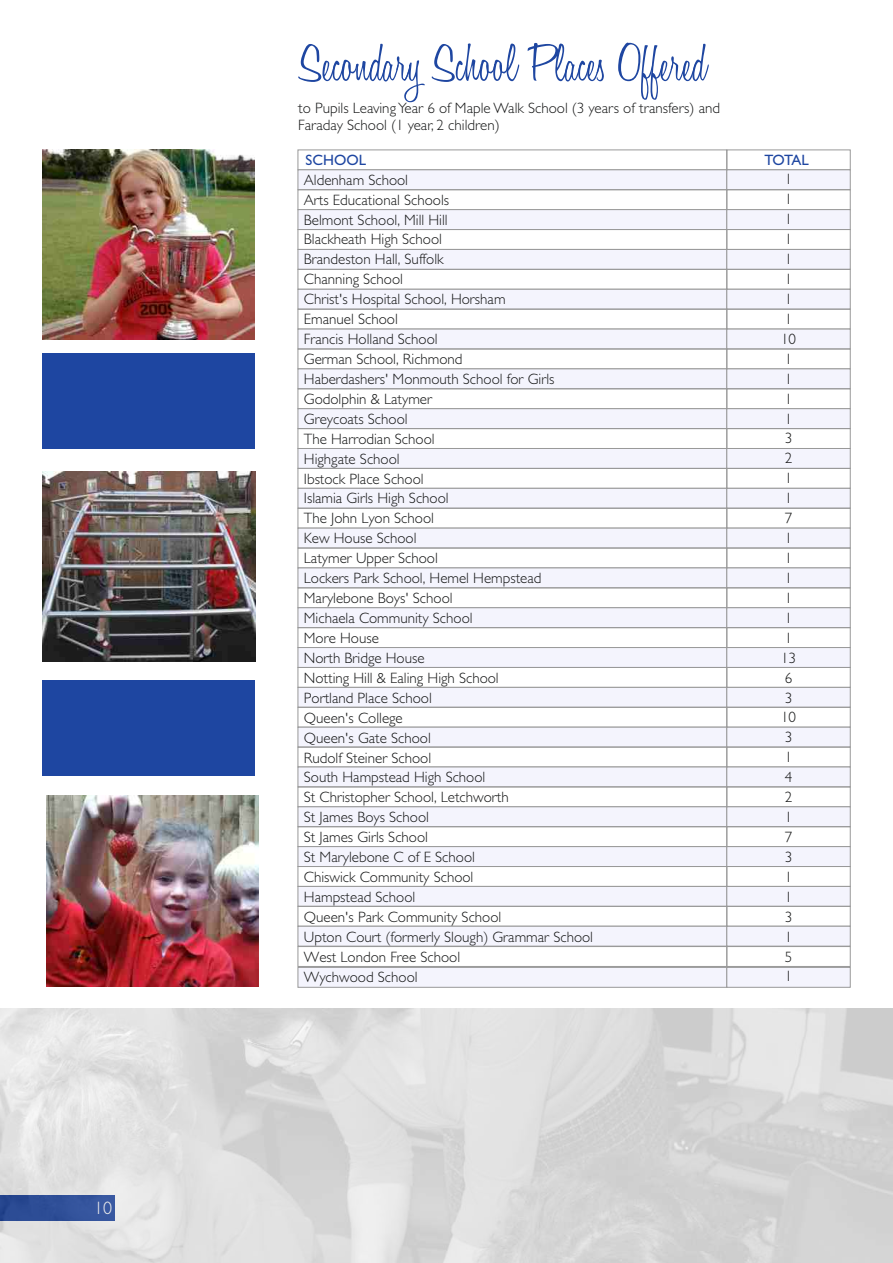
<style>
.page{position:relative;width:893px;height:1263px;background:#fff}
.page>*{position:absolute;margin:0;border:0;box-sizing:border-box;transform-origin:0 0}
.t1{font:300 54px "Honey Script";color:#1e46a1}
.t2{font:300 18px "Gill Sans";color:#fff}
.t3{font:300 15px/20px "Gill Sans";color:#151616}
.t4{font:300 15px/17.2px "Gill Sans Std";color:#151616}
.t5{font:15px "Gill Sans";color:#1e46a1}
</style>
<div class="page">
<img style="left:43px;top:472px;width:212px;height:189px">
<div style="left:43px;top:680px;width:212px;height:96px;background:#1e46a1"></div>
<img style="left:47px;top:795px;width:212px;height:191px">
<div style="left:43px;top:353px;width:212px;height:96px;background:#1e46a1"></div>
<img style="left:42px;top:150px;width:213px;height:189px">
<div style="left:298px;top:269px;width:429px;height:20px;border:1px solid #999"></div>
<div style="left:298px;top:309px;width:429px;height:20px;border:1px solid #999"></div>
<div style="left:298px;top:349px;width:429px;height:20px;border:1px solid #999"></div>
<div style="left:298px;top:389px;width:429px;height:20px;border:1px solid #999"></div>
<div style="left:298px;top:508px;width:429px;height:20px;border:1px solid #999"></div>
<div style="left:298px;top:548px;width:429px;height:20px;border:1px solid #999"></div>
<div style="left:298px;top:588px;width:429px;height:20px;border:1px solid #999"></div>
<div style="left:298px;top:707px;width:429px;height:20px;border:1px solid #999"></div>
<div style="left:298px;top:747px;width:429px;height:20px;border:1px solid #999"></div>
<div style="left:298px;top:787px;width:429px;height:20px;border:1px solid #999"></div>
<div style="left:298px;top:906px;width:429px;height:20px;border:1px solid #999"></div>
<div style="left:298px;top:946px;width:429px;height:21px;border:1px solid #999"></div>
<svg style="left:298px;top:967px;width:553px;height:21px"></svg>
<svg style="left:298px;top:169px;width:553px;height:21px"></svg>
<svg style="left:298px;top:209px;width:553px;height:21px"></svg>
<div style="left:727px;top:229px;width:123px;height:21px;border:1px solid #999"></div>
<svg style="left:298px;top:249px;width:553px;height:21px"></svg>
<div style="left:727px;top:269px;width:123px;height:20px;border:1px solid #999"></div>
<svg style="left:298px;top:289px;width:553px;height:20px"></svg>
<div style="left:727px;top:309px;width:123px;height:20px;border:1px solid #999"></div>
<svg style="left:298px;top:329px;width:553px;height:20px"></svg>
<div style="left:727px;top:349px;width:123px;height:20px;border:1px solid #999"></div>
<svg style="left:298px;top:369px;width:553px;height:20px"></svg>
<div style="left:727px;top:389px;width:123px;height:20px;border:1px solid #999"></div>
<svg style="left:298px;top:408px;width:553px;height:21px"></svg>
<div style="left:727px;top:428px;width:123px;height:21px;border:1px solid #999"></div>
<svg style="left:298px;top:448px;width:553px;height:21px"></svg>
<div style="left:727px;top:468px;width:123px;height:20px;border:1px solid #999"></div>
<svg style="left:298px;top:488px;width:553px;height:20px"></svg>
<div style="left:727px;top:508px;width:123px;height:20px;border:1px solid #999"></div>
<svg style="left:298px;top:528px;width:553px;height:20px"></svg>
<div style="left:727px;top:548px;width:123px;height:20px;border:1px solid #999"></div>
<svg style="left:298px;top:568px;width:553px;height:20px"></svg>
<div style="left:727px;top:588px;width:123px;height:20px;border:1px solid #999"></div>
<svg style="left:298px;top:607px;width:553px;height:21px"></svg>
<div style="left:727px;top:627px;width:123px;height:21px;border:1px solid #999"></div>
<svg style="left:298px;top:647px;width:553px;height:21px"></svg>
<div style="left:727px;top:667px;width:123px;height:20px;border:1px solid #999"></div>
<svg style="left:298px;top:687px;width:553px;height:21px"></svg>
<div style="left:727px;top:707px;width:123px;height:20px;border:1px solid #999"></div>
<svg style="left:298px;top:727px;width:553px;height:20px"></svg>
<div style="left:727px;top:747px;width:123px;height:20px;border:1px solid #999"></div>
<svg style="left:298px;top:767px;width:553px;height:20px"></svg>
<div style="left:727px;top:787px;width:123px;height:20px;border:1px solid #999"></div>
<svg style="left:298px;top:806px;width:553px;height:21px"></svg>
<div style="left:727px;top:826px;width:123px;height:21px;border:1px solid #999"></div>
<svg style="left:298px;top:846px;width:553px;height:21px"></svg>
<div style="left:727px;top:866px;width:123px;height:20px;border:1px solid #999"></div>
<svg style="left:298px;top:886px;width:553px;height:21px"></svg>
<div style="left:727px;top:906px;width:123px;height:20px;border:1px solid #999"></div>
<svg style="left:298px;top:926px;width:553px;height:20px"></svg>
<div style="left:727px;top:946px;width:123px;height:21px;border:1px solid #999"></div>
<img style="left:0;top:1008px;width:893px;height:255px">
<p class="t2" style="left:94px;top:1202px;width:19px">10</p>
<h1 class="t1" style="left:300px;top:41px;width:409px">Secondary School Places Offered</h1>
<p class="t4" style="left:298px;top:101px;width:423px">to Pupils Leaving Year 6 of Maple Walk School (3 years of transfers) and<br>Faraday School (1 year, 2 children)</p>
<p class="t5" style="left:306px;top:154px;width:62px">SCHOOL</p>
<p class="t5" style="left:764px;top:154px;width:46px">TOTAL</p>
<p class="t3" style="left:304px;top:171px;width:291px">Aldenham School<br>Arts Educational Schools<br>Belmont School, Mill Hill<br>Blackheath High School<br>Brandeston Hall, Suffolk<br>Channing School<br>Christ's Hospital School, Horsham<br>Emanuel School<br>Francis Holland School<br>German School, Richmond<br>Haberdashers' Monmouth School for Girls<br>Godolphin &amp; Latymer<br>Greycoats School<br>The Harrodian School<br>Highgate School<br>Ibstock Place School<br>Islamia Girls High School<br>The John Lyon School<br>Kew House School<br>Latymer Upper School<br>Lockers Park School, Hemel Hempstead<br>Marylebone Boys' School<br>Michaela Community School<br>More House<br>North Bridge House<br>Notting Hill &amp; Ealing High School<br>Portland Place School<br>Queen's College<br>Queen's Gate School<br>Rudolf Steiner School<br>South Hampstead High School<br>St Christopher School, Letchworth<br>St James Boys School<br>St James Girls School<br>St Marylebone C of E School<br>Chiswick Community School<br>Hampstead School<br>Queen's Park Community School<br>Upton Court (formerly Slough) Grammar School<br>West London Free School<br>Wychwood School</p>
<p class="t3" style="left:781px;top:171px;width:16px">1<br>1<br>1<br>1<br>1<br>1<br>1<br>1<br>10<br>1<br>1<br>1<br>1<br>3<br>2<br>1<br>1<br>7<br>1<br>1<br>1<br>1<br>1<br>1<br>13<br>6<br>3<br>10<br>3<br>1<br>4<br>2<br>1<br>7<br>3<br>1<br>1<br>3<br>1<br>5<br>1</p>
</div>
